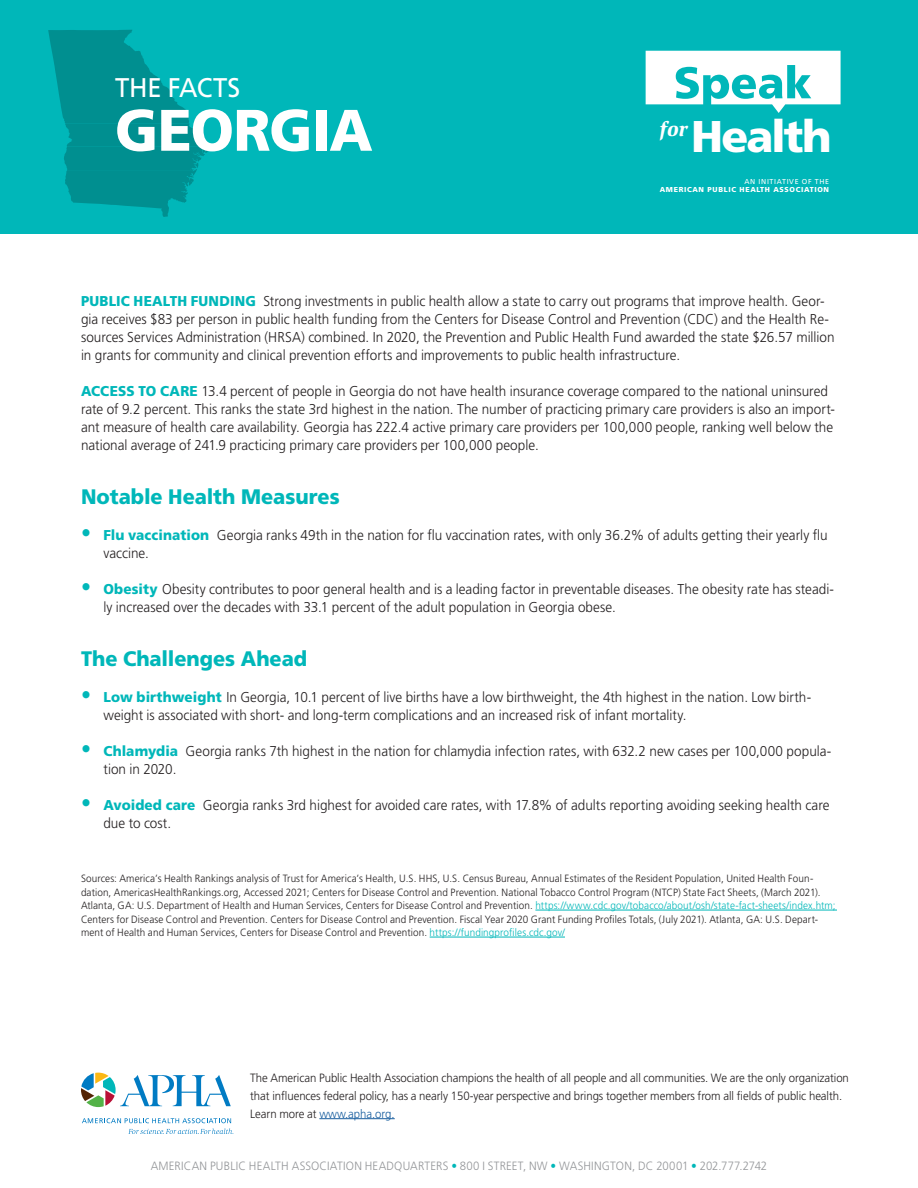
<style>
.page{position:relative;width:918px;height:1188px;background:#fff}
.page>*{position:absolute;margin:0;border:0;box-sizing:border-box;transform-origin:0 0}
.xx_title{font:900 58.5px "Frutiger LT Std";letter-spacing:-.015em;color:#fff;scale:.95 1}
.t1{font:900 44.4px "Frutiger LT Std";letter-spacing:-.045em;color:#fff}
.xx_title-2{font:27px "Frutiger LT Std";letter-spacing:-.01em;color:#fff;scale:.95 1}
.xx_head_2{font:900 21px "Frutiger LT Std";color:#00b7b9;scale:.95 1}
.XX_body_with_run-in{font:300 14.25px/18px "Frutiger LT Std";color:#231f20;scale:.95 1}
.boilerplate{font:300 12px/18px "Frutiger LT Std";letter-spacing:-.005em;color:#231f20;scale:.95 1}
.XX_body{font:300 12px "Frutiger LT Std";letter-spacing:.02em;color:#939598;scale:.95 1}
.xx_source{font:300 10.5px/13.5px "Frutiger LT Std";letter-spacing:.01em;color:#231f20;scale:.95 1}
.t2{font:900 7.2px "Frutiger LT Std";letter-spacing:.09em;color:#fff}
.t3{font:7.2px "Frutiger LT Std";letter-spacing:.09em;color:#fff}
.s1{font-weight:900;color:#00b7b9}
.s2{font-weight:900;font-size:21px;color:#00b7b9}
.s3{color:#00b7b9}
.s4{color:#175d9e}
</style>
<div class="page">
<div style="left:0;top:0;width:918px;height:234px;background:#00b7b9"></div>
<svg style="left:646px;top:51px;width:195px;height:62px"></svg>
<svg style="left:128px;top:1129px;width:106px;height:5px"></svg>
<svg style="left:82px;top:1118px;width:149px;height:5px"></svg>
<svg style="left:81px;top:1073px;width:150px;height:34px"></svg>
<hr style="left:319px;top:1118px;width:76px;height:1px;background:#175d9e">
<svg style="left:48px;top:30px;width:160px;height:187px"></svg>
<hr style="left:535px;top:910px;width:302px;height:1px;background:#00b7b9">
<hr style="left:430px;top:937px;width:135px;height:1px;background:#00b7b9">
<p class="xx_title-2" style="left:115px;top:72px;width:134px">THE FACTS</p>
<p class="xx_title" style="left:115px;top:95px;width:273px">GEORGIA</p>
<h2 class="t1" style="left:660px;top:110px;width:173px"><sup>for</sup> Health</h2>
<p class="t3" style="left:744px;top:177px;width:86px">AN INITIATIVE OF THE</p>
<p class="t2" style="left:660px;top:185px;width:171px">AMERICAN PUBLIC HEALTH ASSOCIATION</p>
<p class="XX_body_with_run-in" style="left:81px;top:292px;width:795px"><span class="s1">PUBLIC HEALTH FUNDING</span> Strong investments in public health allow a state to carry out programs that improve health. Geor&shy;gia receives $83 per person in public health funding from the Centers for Disease Control and Prevention (CDC) and the Health Re&shy;sources Services Administration (HRSA) combined. In 2020, the Prevention and Public Health Fund awarded the state $26.57 million in grants for community and clinical prevention efforts and improvements to public health infrastructure.</p>
<p class="XX_body_with_run-in" style="left:81px;top:382px;width:795px"><span class="s1">ACCESS TO CARE</span> 13.4 percent of people in Georgia do not have health insurance coverage compared to the national uninsured rate of 9.2 percent. This ranks the state 3rd highest in the nation. The number of practicing primary care providers is also an import&shy;ant measure of health care availability. Georgia has 222.4 active primary care providers per 100,000 people, ranking well below the national average of 241.9 practicing primary care providers per 100,000 people.</p>
<p class="xx_head_2" style="left:81px;top:484px;width:274px">Notable Health Measures</p>
<p class="XX_body_with_run-in" style="left:104px;top:526px;width:764px;text-indent:-22px"><span class="s2">•</span> <span class="s1">Flu vaccination</span> Georgia ranks 49th in the nation for flu vaccination rates, with only 36.2% of adults getting their yearly flu vaccine.</p>
<p class="XX_body_with_run-in" style="left:104px;top:580px;width:771px;text-indent:-22px"><span class="s2">•</span> <span class="s1">Obesity</span> Obesity contributes to poor general health and is a leading factor in preventable diseases. The obesity rate has steadi&shy;ly increased over the decades with 33.1 percent of the adult population in Georgia obese.</p>
<p class="xx_head_2" style="left:81px;top:646px;width:240px">The Challenges Ahead</p>
<p class="XX_body_with_run-in" style="left:104px;top:688px;width:746px;text-indent:-22px"><span class="s2">•</span> <span class="s1">Low birthweight</span> In Georgia, 10.1 percent of live births have a low birthweight, the 4th highest in the nation. Low birth&shy;weight is associated with short- and long-term complications and an increased risk of infant mortality.</p>
<p class="XX_body_with_run-in" style="left:104px;top:742px;width:768px;text-indent:-22px"><span class="s2">•</span> <span class="s1">Chlamydia</span> Georgia ranks 7th highest in the nation for chlamydia infection rates, with 632.2 new cases per 100,000 popula&shy;tion in 2020.</p>
<p class="XX_body_with_run-in" style="left:104px;top:796px;width:766px;text-indent:-22px"><span class="s2">•</span> <span class="s1">Avoided care</span> Georgia ranks 3rd highest for avoided care rates, with 17.8% of adults reporting avoiding seeking health care due to cost.</p>
<p class="xx_source" style="left:81px;top:872px;width:796px">Sources: America’s Health Rankings analysis of Trust for America’s Health, U.S. HHS, U.S. Census Bureau, Annual Estimates of the Resident Population, United Health Foun&shy;dation, AmericasHealthRankings.org, Accessed 2021; Centers for Disease Control and Prevention. National Tobacco Control Program (NTCP) State Fact Sheets, (March 2021).<br>Atlanta, GA: U.S. Department of Health and Human Services, Centers for Disease Control and Prevention. <span class="s3">https://www.cdc.gov/tobacco/about/osh/state-fact-sheets/index.htm; </span>Centers for Disease Control and Prevention. Centers for Disease Control and Prevention. Fiscal Year 2020 Grant Funding Profiles Totals, (July 2021). Atlanta, GA: U.S. Depart&shy;ment of Health and Human Services, Centers for Disease Control and Prevention. <span class="s3">https://fundingprofiles.cdc.gov/</span></p>
<p class="boilerplate" style="left:250px;top:1069px;width:632px">The American Public Health Association champions the health of all people and all communities. We are the only organization that influences federal policy, has a nearly 150-year perspective and brings together members from all fields of public health.<br>Learn more at <span class="s4">www.apha.org.</span></p>
<p class="XX_body" style="left:151px;top:1159px;width:651px">AMERICAN PUBLIC HEALTH ASSOCIATION HEADQUARTERS <span class="s3">•</span> 800 I STREET, NW <span class="s3">•</span> WASHINGTON, DC 20001 <span class="s3">•</span> 202.777.2742</p>
</div>
